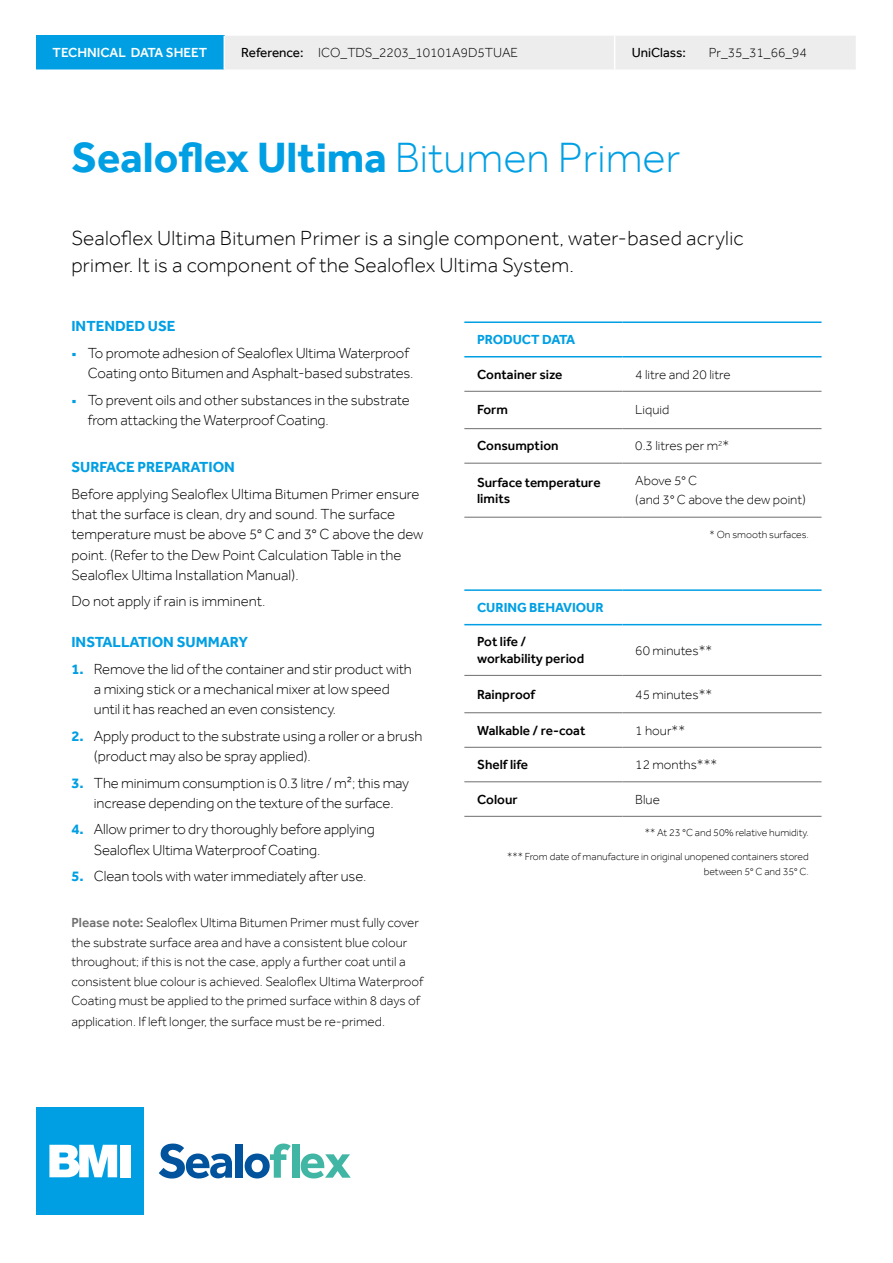
<style>
.page{position:relative;width:893px;height:1263px;background:#fff}
.page>*{position:absolute;margin:0;border:0;box-sizing:border-box;transform-origin:0 0}
.t1{font:700 43.5px "Effra";color:#009fe3}
.t2{font:300 21px/27px "Effra";letter-spacing:.01em;color:#000}
.t3{font:300 15px/20.2px "Effra";letter-spacing:-.01em;color:#000}
.t4{font:700 15px "Effra";color:#009fe3}
.t5{font:300 13.5px/19.6px "Effra";color:#000}
.t6{font:500 13.5px/16.2px "Effra";color:#000}
.t7{font:700 13.5px "Effra";color:#009fe3}
.t8{font:500 13.5px "Effra";color:#fff}
.t9{font:13.5px "Effra";color:#000}
.t10{font:300 10.5px/15px "Effra";color:#000;text-align:right}
.s1{font-weight:400}
.s2{font-weight:300}
.s3{font-weight:700;color:#009fe3}
.s4{font-weight:800;font-size:18px;color:#009fe3}
.s5{font-weight:500;color:#706f6f}
</style>
<div class="page">
<div style="left:36px;top:1107px;width:107px;height:107px;background:#009fe3"></div>
<svg style="left:49px;top:1145px;width:68px;height:32px;background:#d1edf9"></svg>
<div style="left:120px;top:1145px;width:10px;height:32px;background:#fff"></div>
<div style="left:235px;top:1144px;width:7px;height:34px;background:#00539c"></div>
<svg style="left:245px;top:1143px;width:46px;height:35px"></svg>
<div style="left:292px;top:1144px;width:7px;height:34px;background:#41b6a5"></div>
<svg style="left:301px;top:1153px;width:50px;height:25px"></svg>
<svg style="left:159px;top:1143px;width:73px;height:35px"></svg>
<hr style="left:464px;top:391px;width:158px;height:1px;background:#706f6f">
<hr style="left:622px;top:391px;width:199px;height:1px;background:#706f6f">
<hr style="left:464px;top:428px;width:158px;height:1px;background:#706f6f">
<hr style="left:622px;top:428px;width:199px;height:1px;background:#706f6f">
<hr style="left:464px;top:463px;width:158px;height:1px;background:#706f6f">
<hr style="left:622px;top:463px;width:199px;height:1px;background:#706f6f">
<hr style="left:464px;top:517px;width:158px;height:1px;background:#706f6f">
<hr style="left:622px;top:517px;width:199px;height:1px;background:#706f6f">
<hr style="left:464px;top:321px;width:158px;height:2px;background:#009fe3">
<hr style="left:622px;top:321px;width:199px;height:2px;background:#009fe3">
<hr style="left:464px;top:356px;width:158px;height:1px;background:#009fe3">
<hr style="left:622px;top:356px;width:199px;height:1px;background:#009fe3">
<hr style="left:464px;top:675px;width:158px;height:1px;background:#706f6f">
<hr style="left:622px;top:675px;width:199px;height:1px;background:#706f6f">
<hr style="left:464px;top:712px;width:158px;height:1px;background:#706f6f">
<hr style="left:622px;top:712px;width:199px;height:1px;background:#706f6f">
<hr style="left:464px;top:747px;width:158px;height:1px;background:#706f6f">
<hr style="left:622px;top:747px;width:199px;height:1px;background:#706f6f">
<hr style="left:464px;top:781px;width:158px;height:1px;background:#706f6f">
<hr style="left:622px;top:781px;width:199px;height:1px;background:#706f6f">
<hr style="left:464px;top:816px;width:158px;height:1px;background:#706f6f">
<hr style="left:622px;top:816px;width:199px;height:1px;background:#706f6f">
<hr style="left:464px;top:589px;width:158px;height:2px;background:#009fe3">
<hr style="left:622px;top:589px;width:199px;height:2px;background:#009fe3">
<hr style="left:464px;top:624px;width:158px;height:1px;background:#009fe3">
<hr style="left:622px;top:624px;width:199px;height:1px;background:#009fe3">
<div style="left:36px;top:36px;width:188px;height:34px;background:#009fe3"></div>
<div style="left:225px;top:36px;width:631px;height:33px;background:#ededed"></div>
<hr style="left:36px;top:69px;width:188px;height:2px;background:#fff">
<hr style="left:614px;top:36px;width:1px;height:33px;background:#fff">
<p class="t8" style="left:53px;top:45px;width:156px">TECHNICAL DATA SHEET</p>
<p class="t5" style="left:241px;top:43px;width:278px"><span class="s1">Reference:</span> ICO_TDS_2203_10101A9D5TUAE</p>
<p class="t9" style="left:632px;top:45px;width:56px">UniClass:</p>
<p class="t5" style="left:709px;top:43px;width:100px">Pr_35_31_66_94</p>
<h1 class="t1" style="left:71px;top:131px;width:610px">Sealoflex Ultima <span class="s2">Bitumen Primer</span></h1>
<h2 class="t2" style="left:71px;top:224px;width:674px">Sealoflex Ultima Bitumen Primer is a single component, water-based acrylic primer. It is a component of the Sealoflex Ultima System.</h2>
<p class="t3" style="left:71px;top:313px;width:339px;line-height:26.7px"><span class="s3">INTENDED USE<br></span><span class="s4">Å</span> To promote adhesion of Sealoflex Ultima Waterproof</p>
<p class="t3" style="left:71px;top:360px;width:343px;line-height:26.7px;text-align:right">Coating onto Bitumen and Asphalt-based substrates.<br><span class="s4">Å</span> To prevent oils and other substances in the substrate</p>
<p class="t3" style="left:88px;top:410px;width:242px">from attacking the Waterproof Coating.</p>
<p class="t4" style="left:71px;top:458px;width:165px">SURFACE PREPARATION</p>
<p class="t3" style="left:71px;top:483px;width:354px">Before applying Sealoflex Ultima Bitumen Primer ensure that the surface is clean, dry and sound. The surface temperature must be above 5° C and 3° C above the dew point. (Refer to the Dew Point Calculation Table in the Sealoflex Ultima Installation Manual).</p>
<p class="t3" style="left:71px;top:591px;width:195px">Do not apply if rain is imminent.</p>
<p class="t4" style="left:71px;top:633px;width:178px">INSTALLATION SUMMARY</p>
<p class="t3" style="left:94px;top:658px;width:319px;text-indent:-22px"><span class="s3">1.</span> Remove the lid of the container and stir product with a mixing stick or a mechanical mixer at low speed until it has reached an even consistency.</p>
<p class="t3" style="left:94px;top:725px;width:330px;text-indent:-22px"><span class="s3">2.</span> Apply product to the substrate using a roller or a brush (product may also be spray applied).</p>
<p class="t3" style="left:71px;top:772px;width:339px;text-align:center"><span class="s3">3.</span> The minimum consumption is 0.3 litre / m²; this may increase depending on the texture of the surface.</p>
<p class="t3" style="left:94px;top:819px;width:282px;text-indent:-22px"><span class="s3">4.</span> Allow primer to dry thoroughly before applying<br>Sealoflex Ultima Waterproof Coating.</p>
<p class="t3" style="left:71px;top:866px;width:297px"><span class="s3">5.</span> Clean tools with water immediately after use.</p>
<p class="t5" style="left:71px;top:913px;width:353px"><span class="s5">Please note:</span> Sealoflex Ultima Bitumen Primer must fully cover the substrate surface area and have a consistent blue colour throughout; if this is not the case, apply a further coat until a consistent blue colour is achieved. Sealoflex Ultima Waterproof Coating must be applied to the primed surface within 8 days of application. If left longer, the surface must be re-primed.</p>
<p class="t7" style="left:477px;top:331px;width:100px">PRODUCT DATA</p>
<p class="t6" style="left:477px;top:366px;width:87px">Container size</p>
<p class="t5" style="left:635px;top:364px;width:97px">4 litre and 20 litre</p>
<p class="t6" style="left:477px;top:402px;width:32px">Form</p>
<p class="t5" style="left:635px;top:400px;width:35px">Liquid</p>
<p class="t6" style="left:477px;top:438px;width:83px">Consumption</p>
<p class="t5" style="left:635px;top:436px;width:95px">0.3 litres per m<sup>2</sup>*</p>
<p class="t6" style="left:477px;top:474px;width:125px">Surface temperature limits</p>
<p class="t5" style="left:635px;top:470px;width:172px">Above 5° C<br>(and 3° C above the dew point)</p>
<p class="t10" style="left:710px;top:527px;width:101px">* On smooth surfaces.</p>
<p class="t7" style="left:477px;top:599px;width:128px">CURING BEHAVIOUR</p>
<p class="t6" style="left:477px;top:634px;width:109px">Pot life / workability period</p>
<p class="t5" style="left:635px;top:640px;width:78px">60 minutes**</p>
<p class="t6" style="left:477px;top:686px;width:60px">Rainproof</p>
<p class="t5" style="left:635px;top:684px;width:78px">45 minutes**</p>
<p class="t6" style="left:477px;top:722px;width:110px">Walkable / re-coat</p>
<p class="t5" style="left:635px;top:720px;width:51px">1 hour**</p>
<p class="t6" style="left:477px;top:756px;width:52px">Shelf life</p>
<p class="t5" style="left:635px;top:754px;width:83px">12 months***</p>
<p class="t6" style="left:477px;top:791px;width:42px">Colour</p>
<p class="t5" style="left:635px;top:789px;width:26px">Blue</p>
<p class="t10" style="left:645px;top:825px;width:165px">** At 23 °C and 50% relative humidity.</p>
<p class="t10" style="left:507px;top:848px;width:303px">*** From date of manufacture in original unopened containers stored between 5° C and 35° C.</p>
</div>
